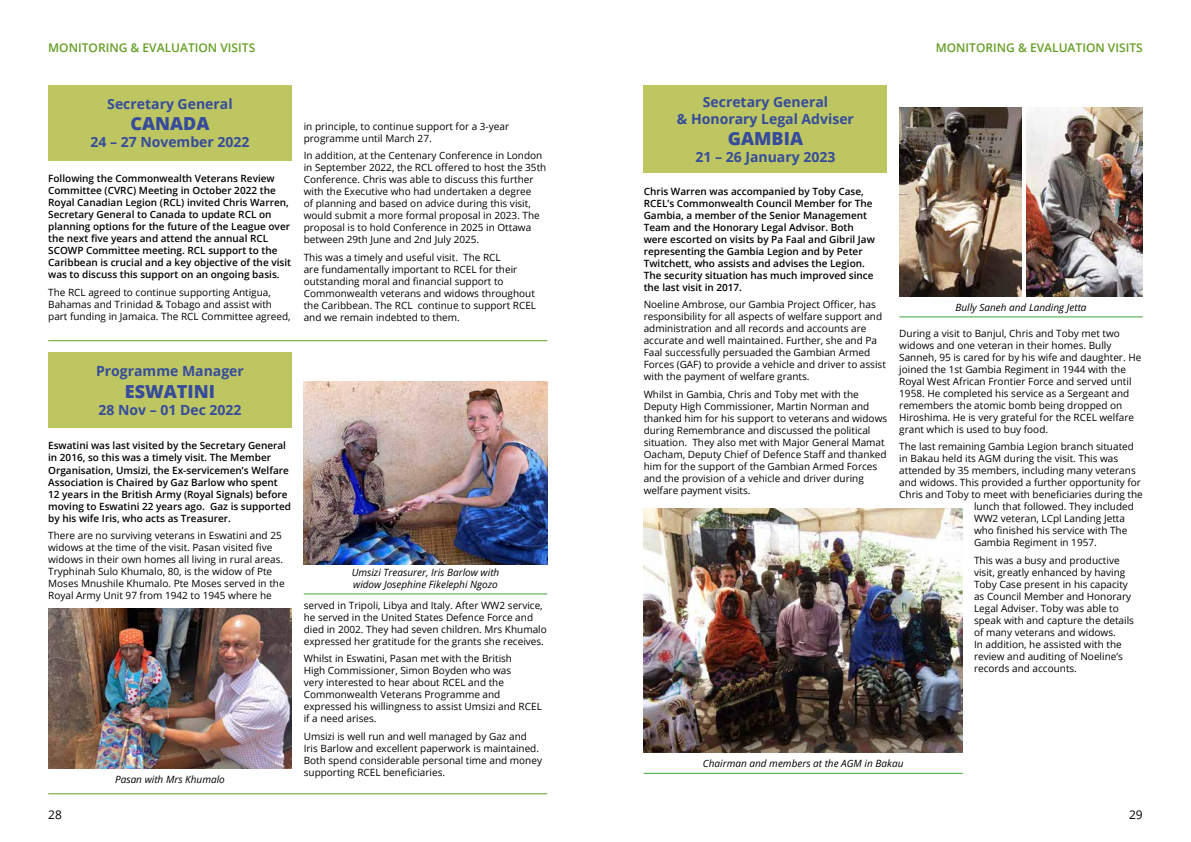
<style>
.page{position:relative;width:1191px;height:842px;background:#fff}
.page>*{position:absolute;margin:0;border:0;box-sizing:border-box;transform-origin:0 0}
.t1{font:800 18px "Open Sans";color:#364b9b}
.t2{font:700 14px/16.8px "Open Sans";color:#364b9b;text-align:center}
.t3{font:600 12px "Open Sans";color:#669e24}
.t4{font:12px "Open Sans";color:#000}
.t5{font:10px/12px "Open Sans";color:#000}
.t6{font:600 10px/12px "Open Sans";color:#000}
.t7{font:italic 10px/12px "Open Sans";color:#000}
</style>
<div class="page">
<div style="left:48px;top:85px;width:244px;height:75px;background:#bdc660"></div>
<div style="left:48px;top:352px;width:244px;height:76px;background:#bdc660"></div>
<hr style="left:48px;top:340px;width:499px;height:1px;background:#669e24">
<img style="left:48px;top:609px;width:244px;height:160px">
<img style="left:304px;top:382px;width:243px;height:182px">
<hr style="left:304px;top:594px;width:243px;height:1px;background:#3fa535">
<hr style="left:48px;top:793px;width:499px;height:1px;background:#669e24">
<div style="left:643px;top:85px;width:244px;height:88px;background:#bdc660"></div>
<img style="left:899px;top:108px;width:122px;height:188px">
<img style="left:1026px;top:108px;width:116px;height:188px">
<img style="left:643px;top:509px;width:319px;height:244px">
<hr style="left:643px;top:773px;width:319px;height:1px;background:#3fa535">
<hr style="left:899px;top:317px;width:243px;height:1px;background:#3fa535">
<p class="t3" style="left:48px;top:39px;width:208px">MONITORING &amp; EVALUATION VISITS</p>
<p class="t3" style="left:935px;top:39px;width:208px">MONITORING &amp; EVALUATION VISITS</p>
<h2 class="t2" style="left:107px;top:95px;width:127px">Secretary General</h2>
<h1 class="t1" style="left:130px;top:110px;width:81px">CANADA</h1>
<h2 class="t2" style="left:90px;top:133px;width:161px">24 – 27 November 2022</h2>
<p class="t6" style="left:48px;top:172px;width:244px">Following the Commonwealth Veterans Review Committee (CVRC) Meeting in October 2022 the Royal Canadian Legion (RCL) invited Chris Warren, Secretary General to Canada to update RCL on planning options for the future of the League over the next five years and attend the annual RCL SCOWP Committee meeting. RCL support to the Caribbean is crucial and a key objective of the visit was to discuss this support on an ongoing basis.</p>
<p class="t5" style="left:48px;top:286px;width:244px">The RCL agreed to continue supporting Antigua,<br>Bahamas and Trinidad &amp; Tobago and assist with part funding in Jamaica. The RCL Committee agreed,</p>
<p class="t5" style="left:304px;top:120px;width:207px">in principle, to continue support for a 3-year programme until March 27.</p>
<p class="t5" style="left:304px;top:149px;width:244px">In addition, at the Centenary Conference in London in September 2022, the RCL offered to host the 35th Conference. Chris was able to discuss this further with the Executive who had undertaken a degree<br>of planning and based on advice during this visit, would submit a more formal proposal in 2023. The proposal is to hold Conference in 2025 in Ottawa between 29th June and 2nd July 2025.</p>
<p class="t5" style="left:304px;top:251px;width:234px">This was a timely and useful visit. The RCL<br>are fundamentally important to RCEL for their outstanding moral and financial support to Commonwealth veterans and widows throughout the Caribbean. The RCL continue to support RCEL and we remain indebted to them.</p>
<h2 class="t2" style="left:96px;top:362px;width:149px">Programme Manager</h2>
<h1 class="t1" style="left:125px;top:378px;width:92px">ESWATINI</h1>
<h2 class="t2" style="left:98px;top:401px;width:144px">28 Nov – 01 Dec 2022</h2>
<p class="t6" style="left:48px;top:440px;width:244px">Eswatini was last visited by the Secretary General in 2016, so this was a timely visit. The Member Organisation, Umsizi, the Ex-servicemen’s Welfare Association is Chaired by Gaz Barlow who spent 12 years in the British Army (Royal Signals) before moving to Eswatini 22 years ago. Gaz is supported by his wife Iris, who acts as Treasurer.</p>
<p class="t5" style="left:48px;top:529px;width:238px">There are no surviving veterans in Eswatini and 25 widows at the time of the visit. Pasan visited five widows in their own homes all living in rural areas.<br>Tryphinah Sulo Khumalo, 80, is the widow of Pte Moses Mnushile Khumalo. Pte Moses served in the Royal Army Unit 97 from 1942 to 1945 where he</p>
<p class="t7" style="left:115px;top:773px;width:111px">Pasan with Mrs Khumalo</p>
<p class="t7" style="left:352px;top:566px;width:149px">Umsizi Treasurer, Iris Barlow with widow Josephine Fikelephi Ngozo</p>
<p class="t5" style="left:304px;top:599px;width:245px">served in Tripoli, Libya and Italy. After WW2 service, he served in the United States Defence Force and died in 2002. They had seven children. Mrs Khumalo expressed her gratitude for the grants she receives.</p>
<p class="t5" style="left:304px;top:652px;width:240px">Whilst in Eswatini, Pasan met with the British<br>High Commissioner, Simon Boyden who was<br>very interested to hear about RCEL and the Commonwealth Veterans Programme and expressed his willingness to assist Umsizi and RCEL if a need arises.</p>
<p class="t5" style="left:304px;top:730px;width:240px">Umsizi is well run and well managed by Gaz and Iris Barlow and excellent paperwork is maintained.<br>Both spend considerable personal time and money supporting RCEL beneficiaries.</p>
<h2 class="t2" style="left:677px;top:93px;width:178px">Secretary General<br>&amp; Honorary Legal Adviser</h2>
<h1 class="t1" style="left:728px;top:125px;width:77px">GAMBIA</h1>
<h2 class="t2" style="left:695px;top:148px;width:141px">21 – 26 January 2023</h2>
<p class="t6" style="left:643px;top:185px;width:233px">Chris Warren was accompanied by Toby Case, RCEL’s Commonwealth Council Member for The Gambia, a member of the Senior Management Team and the Honorary Legal Advisor. Both were escorted on visits by Pa Faal and Gibril Jaw representing the Gambia Legion and by Peter Twitchett, who assists and advises the Legion.<br>The security situation has much improved since the last visit in 2017.</p>
<p class="t5" style="left:643px;top:299px;width:244px">Noeline Ambrose, our Gambia Project Officer, has responsibility for all aspects of welfare support and administration and all records and accounts are accurate and well maintained. Further, she and Pa Faal successfully persuaded the Gambian Armed Forces (GAF) to provide a vehicle and driver to assist with the payment of welfare grants.</p>
<p class="t5" style="left:643px;top:388px;width:245px">Whilst in Gambia, Chris and Toby met with the Deputy High Commissioner, Martin Norman and thanked him for his support to veterans and widows during Remembrance and discussed the political situation. They also met with Major General Mamat Oacham, Deputy Chief of Defence Staff and thanked him for the support of the Gambian Armed Forces and the provision of a vehicle and driver during welfare payment visits.</p>
<p class="t7" style="left:955px;top:301px;width:133px">Bully Saneh and Landing Jetta</p>
<p class="t5" style="left:899px;top:327px;width:243px">During a visit to Banjul, Chris and Toby met two widows and one veteran in their homes. Bully Sanneh, 95 is cared for by his wife and daughter. He joined the 1st Gambia Regiment in 1944 with the Royal West African Frontier Force and served until 1958. He completed his service as a Sergeant and remembers the atomic bomb being dropped on Hiroshima. He is very grateful for the RCEL welfare grant which is used to buy food.</p>
<p class="t5" style="left:899px;top:440px;width:236px">The last remaining Gambia Legion branch situated</p>
<p class="t5" style="left:899px;top:452px;width:220px">in Bakau held its AGM during the visit. This was</p>
<p class="t5" style="left:899px;top:464px;width:238px">attended by 35 members, including many veterans</p>
<p class="t5" style="left:899px;top:476px;width:243px">and widows. This provided a further opportunity for</p>
<p class="t5" style="left:899px;top:488px;width:245px">Chris and Toby to meet with beneficiaries during the</p>
<p class="t5" style="left:974px;top:500px;width:161px">lunch that followed. They included</p>
<p class="t5" style="left:974px;top:512px;width:152px">WW2 veteran, LCpl Landing Jetta</p>
<p class="t5" style="left:974px;top:524px;width:155px">who finished his service with The</p>
<p class="t5" style="left:974px;top:536px;width:124px">Gambia Regiment in 1957.</p>
<p class="t5" style="left:974px;top:554px;width:161px">This was a busy and productive visit, greatly enhanced by having<br>Toby Case present in his capacity as Council Member and Honorary<br>Legal Adviser. Toby was able to speak with and capture the details of many veterans and widows.<br>In addition, he assisted with the review and auditing of Noeline’s records and accounts.</p>
<p class="t7" style="left:703px;top:757px;width:202px">Chairman and members at the AGM in Bakau</p>
<p class="t4" style="left:48px;top:806px;width:15px">28</p>
<p class="t4" style="left:1129px;top:806px;width:15px">29</p>
</div>
